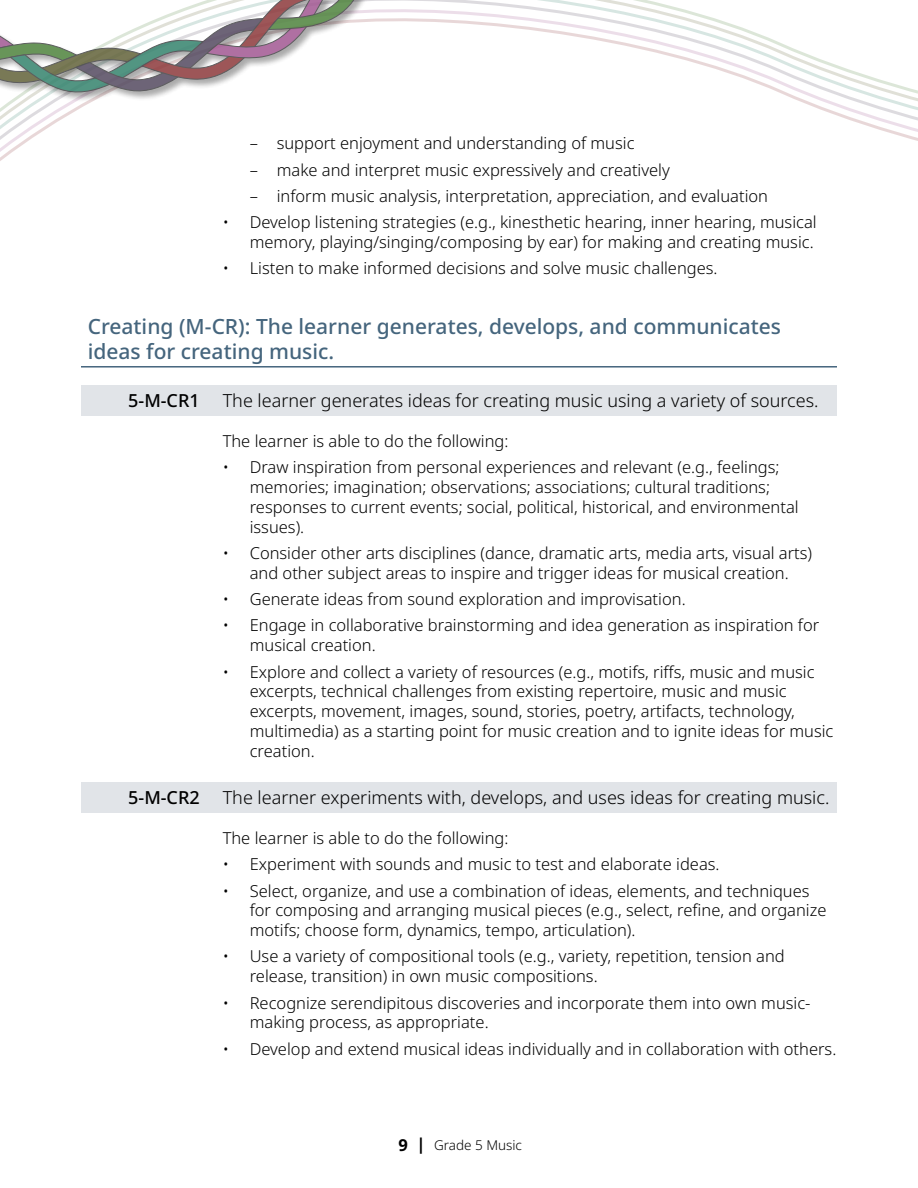
<style>
.page{position:relative;width:918px;height:1188px;background:#fff}
.page>*{position:absolute;margin:0;border:0;box-sizing:border-box;transform-origin:0 0}
.Header_Outcomes{font:500 21px/25.2px "Noto Sans";color:#45657d}
.GLO_arts{font:300 18px "Noto Sans";color:#000}
.GLO_arts-2{font:500 18px "Noto Sans";color:#000}
.Bullet_Outcome_no_bullet{font:300 16.5px/19.8px "Noto Sans";color:#000}
.t1{font:300 13.5px "Noto Sans";color:#000}
.s1{font-weight:700;font-size:16.5px}
</style>
<div class="page">
<svg style="left:0;top:0;width:918px;height:161px"></svg>
<div style="left:0;top:0;width:515px;height:102px;background:#000;opacity:.4"></div>
<svg style="left:0;top:0;width:407px;height:96px"></svg>
<hr style="left:81px;top:366px;width:756px;height:2px;background:#45657d">
<div style="left:81px;top:385px;width:756px;height:31px;background:#e1e4e8"></div>
<div style="left:81px;top:782px;width:756px;height:31px;background:#e1e4e8"></div>
<p class="Bullet_Outcome_no_bullet" style="left:250px;top:134px;width:386px">– support enjoyment and understanding of music</p>
<p class="Bullet_Outcome_no_bullet" style="left:250px;top:160px;width:422px">– make and interpret music expressively and creatively</p>
<p class="Bullet_Outcome_no_bullet" style="left:250px;top:186px;width:520px">– inform music analysis, interpretation, appreciation, and evaluation</p>
<p class="Bullet_Outcome_no_bullet" style="left:223px;top:213px;width:595px;text-align:right">• Develop listening strategies (e.g., kinesthetic hearing, inner hearing, musical memory, playing/singing/composing by ear) for making and creating music.</p>
<p class="Bullet_Outcome_no_bullet" style="left:223px;top:259px;width:496px">• Listen to make informed decisions and solve music challenges.</p>
<h3 class="Header_Outcomes" style="left:88px;top:314px;width:695px">Creating (M-CR): The learner generates, develops, and communicates ideas for creating music.</h3>
<h4 class="GLO_arts-2" style="left:128px;top:388px;width:73px">5-M-CR1</h4>
<h4 class="GLO_arts" style="left:223px;top:388px;width:597px">The learner generates ideas for creating music using a variety of sources.</h4>
<p class="Bullet_Outcome_no_bullet" style="left:223px;top:432px;width:287px">The learner is able to do the following:</p>
<p class="Bullet_Outcome_no_bullet" style="left:250px;top:458px;width:551px;text-indent:-27px">• Draw inspiration from personal experiences and relevant (e.g., feelings; memories; imagination; observations; associations; cultural traditions; responses to current events; social, political, historical, and environmental issues).</p>
<p class="Bullet_Outcome_no_bullet" style="left:223px;top:544px;width:591px;text-align:center">• Consider other arts disciplines (dance, dramatic arts, media arts, visual arts) and other subject areas to inspire and trigger ideas for musical creation.</p>
<p class="Bullet_Outcome_no_bullet" style="left:223px;top:590px;width:464px">• Generate ideas from sound exploration and improvisation.</p>
<p class="Bullet_Outcome_no_bullet" style="left:250px;top:616px;width:571px;text-indent:-27px">• Engage in collaborative brainstorming and idea generation as inspiration for musical creation.</p>
<p class="Bullet_Outcome_no_bullet" style="left:250px;top:662px;width:585px;text-indent:-27px">• Explore and collect a variety of resources (e.g., motifs, riffs, music and music excerpts, technical challenges from existing repertoire, music and music excerpts, movement, images, sound, stories, poetry, artifacts, technology, multimedia) as a starting point for music creation and to ignite ideas for music creation.</p>
<h4 class="GLO_arts-2" style="left:128px;top:785px;width:73px">5-M-CR2</h4>
<h4 class="GLO_arts" style="left:223px;top:785px;width:608px">The learner experiments with, develops, and uses ideas for creating music.</h4>
<p class="Bullet_Outcome_no_bullet" style="left:223px;top:829px;width:287px">The learner is able to do the following:</p>
<p class="Bullet_Outcome_no_bullet" style="left:223px;top:855px;width:498px">• Experiment with sounds and music to test and elaborate ideas.</p>
<p class="Bullet_Outcome_no_bullet" style="left:250px;top:881px;width:578px;text-indent:-27px">• Select, organize, and use a combination of ideas, elements, and techniques for composing and arranging musical pieces (e.g., select, refine, and organize motifs; choose form, dynamics, tempo, articulation).</p>
<p class="Bullet_Outcome_no_bullet" style="left:250px;top:947px;width:536px;text-indent:-27px">• Use a variety of compositional tools (e.g., variety, repetition, tension and release, transition) in own music compositions.</p>
<p class="Bullet_Outcome_no_bullet" style="left:250px;top:993px;width:562px;text-indent:-27px">• Recognize serendipitous discoveries and incorporate them into own music&shy;making process, as appropriate.</p>
<p class="Bullet_Outcome_no_bullet" style="left:223px;top:1039px;width:615px">• Develop and extend musical ideas individually and in collaboration with others.</p>
<p class="t1" style="left:398px;top:1135px;width:125px"><span class="s1">9 |</span> Grade 5 Music</p>
</div>
